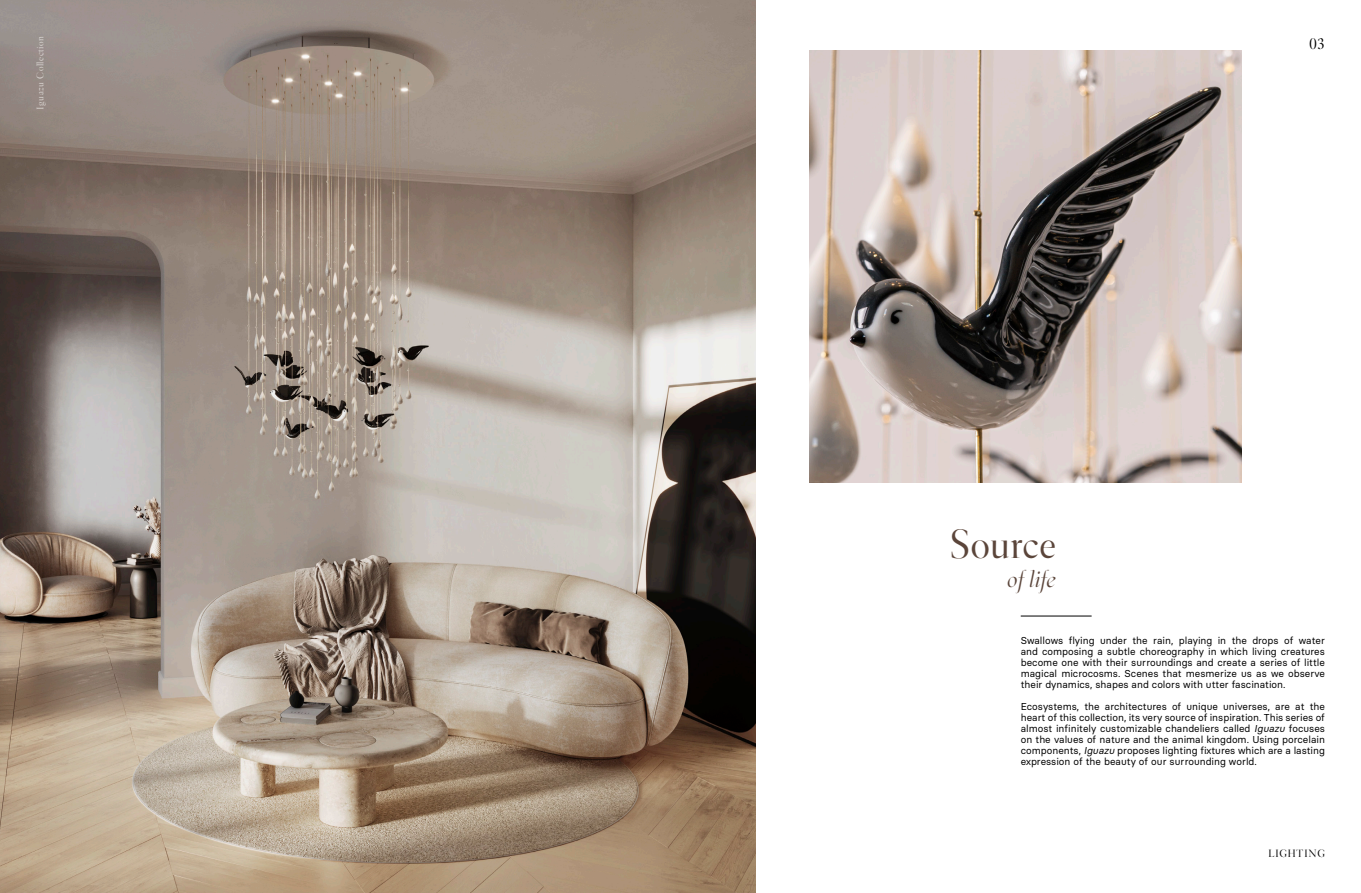
<style>
.page{position:relative;width:1361px;height:893px;background:#fff}
.page>*{position:absolute;margin:0;border:0;box-sizing:border-box;transform-origin:0 0}
.RO_TEXTO_RESALTADO{font:42.1px "Eldorado Display";color:#5b453a}
.RO_TEXTO_RESALTADO-2{font:italic 24.7px "Eldorado Display";color:#5b453a}
.t1{font:16px "Eldorado Display";color:#000}
.t2{font:11px "Eldorado Display";letter-spacing:.045em;color:#000}
.texto_común_descripción_producto_RO{font:10px/11px "Basier Circle";color:#000;text-align:justify}
.t3{font:10px "Eldorado Display";letter-spacing:.045em;color:#dcd8d5}
.s1{font-style:italic}
</style>
<div class="page">
<img style="left:0;top:0;width:755px;height:893px">
<hr style="left:1020px;top:616px;width:71px;height:1px;background:#000">
<img style="left:809px;top:51px;width:432px;height:432px">
<p class="t3" style="left:35px;top:110px;width:75px;rotate:-90deg">Iguazu Collection</p>
<p class="RO_TEXTO_RESALTADO" style="left:950px;top:521px;width:108px">Source</p>
<p class="RO_TEXTO_RESALTADO-2" style="left:1007px;top:566px;width:50px">of life</p>
<p class="t1" style="left:1309px;top:35px;width:17px">03</p>
<p class="texto_común_descripción_producto_RO" style="left:1020px;top:635px;width:306px">Swallows flying under the rain, playing in the drops of water and composing a subtle choreography in which living creatures become one with their surroundings and create a series of little magical microcosms. Scenes that mesmerize us as we observe their dynamics, shapes and colors with utter fascination.</p>
<p class="texto_común_descripción_producto_RO" style="left:1020px;top:701px;width:306px">Ecosystems, the architectures of unique universes, are at the heart of this collection, its very source of inspiration. This series of almost infinitely customizable chandeliers called <span class="s1">Iguazu</span> focuses on the values of nature and the animal kingdom. Using porcelain components, <span class="s1">Iguazu</span> proposes lighting fixtures which are a lasting expression of the beauty of our surrounding world.</p>
<p class="t2" style="left:1268px;top:847px;width:58px">LIGHTING</p>
</div>
